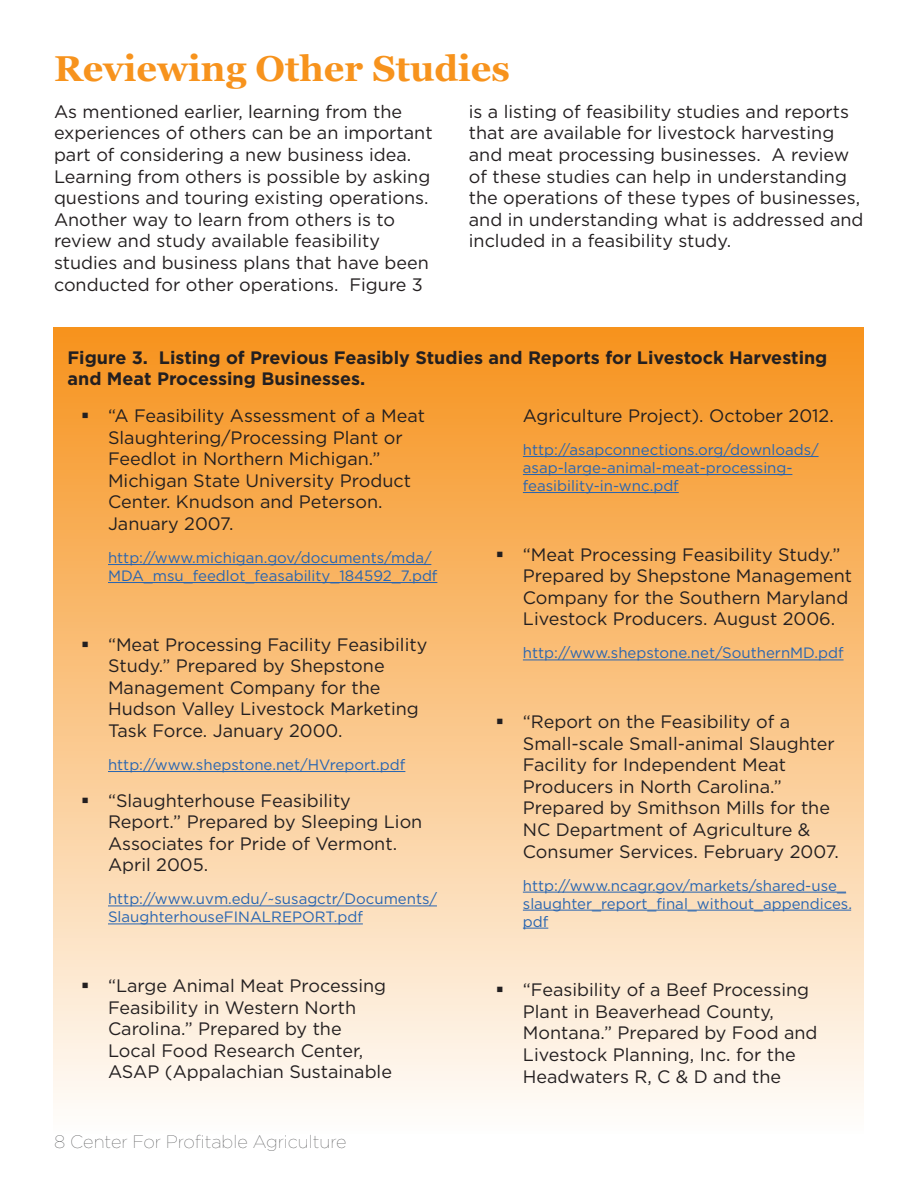
<style>
.page{position:relative;width:918px;height:1188px;background:#fff}
.page>*{position:absolute;margin:0;border:0;box-sizing:border-box;transform-origin:0 0}
.t1{font:700 36px "Georgia";color:#f7931d}
.t2{font:18px/21.6px "Gotham";color:#231f20}
.t3{font:700 18px/21.6px "Gotham";color:#231f20}
.t4{font:100 18px "Gotham";color:#4b4c4d}
.t5{font:15px/18px "Gotham";color:#2865b1}
</style>
<div class="page">
<div style="left:53px;top:327px;width:811px;height:807px;background:linear-gradient(to bottom,#f6921c,#fdfdfd)"></div>
<hr style="left:108px;top:564px;width:323px;height:1px;background:#2865b1">
<hr style="left:108px;top:582px;width:329px;height:1px;background:#2865b1">
<hr style="left:108px;top:771px;width:297px;height:1px;background:#2865b1">
<hr style="left:108px;top:906px;width:329px;height:1px;background:#2865b1">
<hr style="left:108px;top:924px;width:255px;height:1px;background:#2865b1">
<hr style="left:523px;top:456px;width:296px;height:1px;background:#2865b1">
<hr style="left:523px;top:474px;width:269px;height:1px;background:#2865b1">
<hr style="left:523px;top:492px;width:156px;height:1px;background:#2865b1">
<hr style="left:523px;top:660px;width:321px;height:1px;background:#2865b1">
<hr style="left:523px;top:892px;width:323px;height:1px;background:#2865b1">
<hr style="left:523px;top:910px;width:328px;height:1px;background:#2865b1">
<svg style="left:523px;top:928px;width:25px;height:1px"></svg>
<svg style="left:89px;top:422px;width:18px;height:1px"></svg>
<svg style="left:89px;top:651px;width:18px;height:1px"></svg>
<svg style="left:89px;top:807px;width:18px;height:1px"></svg>
<svg style="left:89px;top:992px;width:18px;height:1px"></svg>
<svg style="left:504px;top:561px;width:18px;height:1px"></svg>
<svg style="left:504px;top:728px;width:18px;height:1px"></svg>
<svg style="left:504px;top:996px;width:18px;height:1px"></svg>
<h1 class="t1" style="left:54px;top:42px;width:458px">Reviewing Other Studies</h1>
<p class="t2" style="left:54px;top:101px;width:380px">As mentioned earlier, learning from the experiences of others can be an important part of considering a new business idea.<br>Learning from others is possible by asking questions and touring existing operations.<br>Another way to learn from others is to review and study available feasibility studies and business plans that have been conducted for other operations. Figure 3</p>
<p class="t2" style="left:469px;top:101px;width:396px">is a listing of feasibility studies and reports that are available for livestock harvesting and meat processing businesses. A review of these studies can help in understanding the operations of these types of businesses, and in understanding what is addressed and included in a feasibility study.</p>
<p class="t3" style="left:68px;top:347px;width:761px">Figure 3. Listing of Previous Feasibly Studies and Reports for Livestock Harvesting and Meat Processing Businesses.</p>
<p class="t2" style="left:108px;top:405px;width:319px;text-indent:-27px">▪ “A Feasibility Assessment of a Meat<br>Slaughtering/Processing Plant or<br>Feedlot in Northern Michigan.”<br>Michigan State University Product<br>Center. Knudson and Peterson.<br>January 2007.</p>
<p class="t5" style="left:108px;top:549px;width:331px">http://www.michigan.gov/documents/mda/<br>MDA_msu_feedlot_feasability_184592_7.pdf</p>
<p class="t2" style="left:523px;top:405px;width:312px">Agriculture Project). October 2012.</p>
<p class="t5" style="left:523px;top:441px;width:298px">http://asapconnections.org/downloads/ asap-large-animal-meat-processing&shy;feasibility-in-wnc.pdf</p>
<p class="t2" style="left:523px;top:543px;width:331px;text-indent:-27px">▪ “Meat Processing Feasibility Study.” Prepared by Shepstone Management Company for the Southern Maryland Livestock Producers. August 2006.</p>
<p class="t5" style="left:523px;top:644px;width:322px">http://www.shepstone.net/SouthernMD.pdf</p>
<p class="t2" style="left:108px;top:633px;width:321px;text-indent:-27px">▪ “Meat Processing Facility Feasibility<br>Study.” Prepared by Shepstone<br>Management Company for the<br>Hudson Valley Livestock Marketing<br>Task Force. January 2000.</p>
<p class="t5" style="left:108px;top:756px;width:299px">http://www.shepstone.net/HVreport.pdf</p>
<p class="t2" style="left:108px;top:789px;width:316px;text-indent:-27px">▪ “Slaughterhouse Feasibility<br>Report.” Prepared by Sleeping Lion<br>Associates for Pride of Vermont.<br>April 2005.</p>
<p class="t5" style="left:108px;top:890px;width:331px">http://www.uvm.edu/~susagctr/Documents/<br>SlaughterhouseFINALREPORT.pdf</p>
<p class="t2" style="left:523px;top:711px;width:318px;text-indent:-27px">▪ “Report on the Feasibility of a Small-scale Small-animal Slaughter Facility for Independent Meat Producers in North Carolina.” Prepared by Smithson Mills for the NC Department of Agriculture &amp; Consumer Services. February 2007.</p>
<p class="t5" style="left:523px;top:876px;width:331px">http://www.ncagr.gov/markets/shared-use_ slaughter_report_final_without_appendices. pdf</p>
<p class="t2" style="left:108px;top:975px;width:286px;text-indent:-27px">▪ “Large Animal Meat Processing<br>Feasibility in Western North<br>Carolina.” Prepared by the<br>Local Food Research Center,<br>ASAP (Appalachian Sustainable</p>
<p class="t4" style="left:54px;top:1131px;width:294px">8 Center For Profitable Agriculture</p>
<p class="t2" style="left:523px;top:979px;width:296px;text-indent:-27px">▪ “Feasibility of a Beef Processing<br>Plant in Beaverhead County,<br>Montana.” Prepared by Food and<br>Livestock Planning, Inc. for the<br>Headwaters R, C &amp; D and the</p>
</div>
